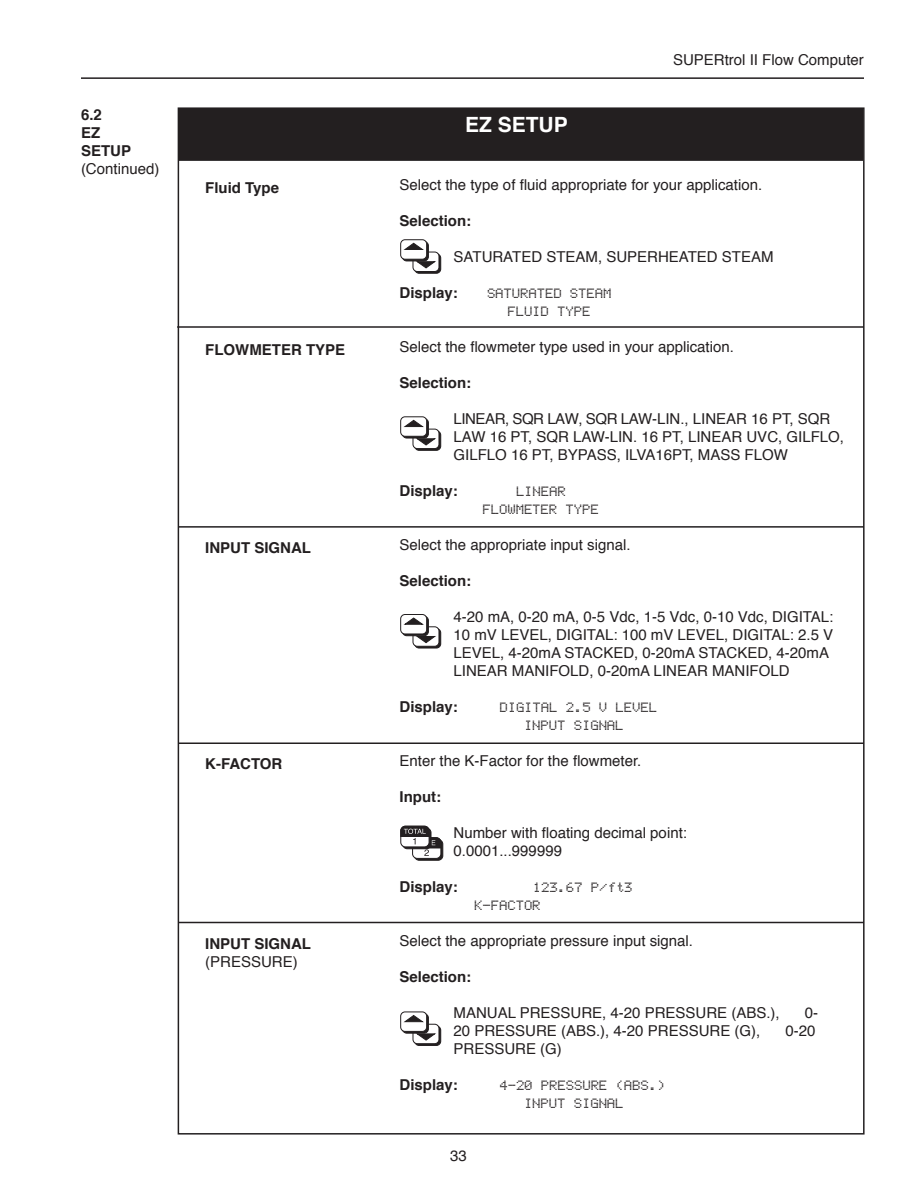
<style>
.page{position:relative;width:918px;height:1188px;background:#fff}
.page>*{position:absolute;margin:0;border:0;box-sizing:border-box;transform-origin:0 0}
.t1{font:700 21px "Helvetica";color:#fff}
.t2{font:15px/18px "Helvetica";color:#231f20}
.t3{font:700 15px "Helvetica";color:#231f20}
.t4{font:15px "Bubbledot ICG Fine Positive";color:#231f20}
</style>
<div class="page">
<div style="left:179px;top:109px;width:683px;height:51px;background:#231f20"></div>
<div style="left:178px;top:108px;width:685px;height:53px;border:2px solid #231f20"></div>
<hr style="left:81px;top:77px;width:783px;height:2px;background:#231f20">
<div style="left:415px;top:431px;width:26px;height:19px;background:#231f20;border-radius:4px"></div>
<div style="left:415px;top:431px;width:26px;height:19px;border:1px solid #231f20;border-radius:4px"></div>
<div style="left:413px;top:429px;width:26px;height:20px;background:#fff;border-radius:4px"></div>
<div style="left:413px;top:429px;width:26px;height:20px;border:1px solid #231f20;border-radius:4px"></div>
<svg style="left:416px;top:438px;width:19px;height:7px"></svg>
<div style="left:402px;top:419px;width:26px;height:19px;background:#231f20;border-radius:4px"></div>
<div style="left:402px;top:418px;width:27px;height:20px;border:1px solid #231f20;border-radius:4px"></div>
<div style="left:401px;top:417px;width:26px;height:19px;background:#fff;border-radius:4px"></div>
<div style="left:401px;top:417px;width:26px;height:19px;border:1px solid #231f20;border-radius:4px"></div>
<svg style="left:405px;top:420px;width:18px;height:7px"></svg>
<div style="left:415px;top:254px;width:26px;height:19px;background:#231f20;border-radius:4px"></div>
<div style="left:415px;top:254px;width:26px;height:19px;border:1px solid #231f20;border-radius:4px"></div>
<div style="left:413px;top:252px;width:26px;height:20px;background:#fff;border-radius:4px"></div>
<div style="left:413px;top:252px;width:26px;height:20px;border:1px solid #231f20;border-radius:4px"></div>
<svg style="left:416px;top:261px;width:19px;height:7px"></svg>
<div style="left:402px;top:241px;width:26px;height:20px;background:#231f20;border-radius:4px"></div>
<div style="left:402px;top:241px;width:27px;height:20px;border:1px solid #231f20;border-radius:4px"></div>
<div style="left:401px;top:240px;width:26px;height:19px;background:#fff;border-radius:4px"></div>
<div style="left:401px;top:240px;width:26px;height:19px;border:1px solid #231f20;border-radius:4px"></div>
<svg style="left:405px;top:243px;width:18px;height:7px"></svg>
<div style="left:415px;top:629px;width:26px;height:19px;background:#2c2829;border-radius:4px"></div>
<div style="left:415px;top:628px;width:26px;height:20px;border:1px solid #231f20;border-radius:4px"></div>
<div style="left:413px;top:627px;width:26px;height:19px;background:#fff;border-radius:4px"></div>
<div style="left:413px;top:627px;width:26px;height:19px;border:1px solid #231f20;border-radius:4px"></div>
<svg style="left:416px;top:636px;width:19px;height:7px"></svg>
<div style="left:402px;top:616px;width:26px;height:20px;background:#231f20;border-radius:4px"></div>
<div style="left:402px;top:616px;width:27px;height:20px;border:1px solid #231f20;border-radius:4px"></div>
<div style="left:401px;top:615px;width:26px;height:19px;background:#fff;border-radius:4px"></div>
<div style="left:401px;top:614px;width:26px;height:20px;border:1px solid #231f20;border-radius:4px"></div>
<svg style="left:405px;top:618px;width:18px;height:7px"></svg>
<hr style="left:177px;top:326px;width:687px;height:2px;background:#231f20">
<hr style="left:178px;top:526px;width:686px;height:2px;background:#231f20">
<hr style="left:178px;top:742px;width:686px;height:2px;background:#231f20">
<div style="left:414px;top:840px;width:29px;height:20px;background:#231f20;border-radius:5px"></div>
<div style="left:414px;top:839px;width:29px;height:21px;border:1px solid #231f20;border-radius:5px"></div>
<div style="left:413px;top:838px;width:28px;height:20px;background:#fff;border-radius:5px"></div>
<div style="left:412px;top:838px;width:29px;height:21px;border:1px solid #231f20;border-radius:5px"></div>
<svg style="left:400px;top:826px;width:41px;height:30px"></svg>
<div style="left:415px;top:1026px;width:26px;height:19px;background:#231f20;border-radius:4px"></div>
<div style="left:415px;top:1026px;width:26px;height:20px;border:1px solid #231f20;border-radius:4px"></div>
<svg style="left:413px;top:1024px;width:26px;height:20px"></svg>
<div style="left:413px;top:1024px;width:26px;height:20px;border:1px solid #231f20;border-radius:4px"></div>
<svg style="left:416px;top:1034px;width:19px;height:6px"></svg>
<div style="left:402px;top:1014px;width:26px;height:19px;background:#231f20;border-radius:4px"></div>
<div style="left:402px;top:1014px;width:27px;height:19px;border:1px solid #231f20;border-radius:4px"></div>
<div style="left:401px;top:1012px;width:26px;height:19px;background:#fff;border-radius:4px"></div>
<div style="left:401px;top:1012px;width:26px;height:20px;border:1px solid #231f20;border-radius:4px"></div>
<svg style="left:405px;top:1015px;width:18px;height:7px"></svg>
<hr style="left:178px;top:922px;width:686px;height:1px;background:#231f20">
<p class="t3" style="left:81px;top:102px;width:22px">6.2</p>
<p class="t3" style="left:81px;top:120px;width:21px">EZ</p>
<p class="t3" style="left:81px;top:138px;width:52px">SETUP</p>
<p class="t2" style="left:81px;top:160px;width:80px">(Continued)</p>
<p class="t3" style="left:205px;top:176px;width:75px">Fluid Type</p>
<p class="t3" style="left:205px;top:338px;width:142px">FLOWMETER TYPE</p>
<p class="t3" style="left:205px;top:536px;width:107px">INPUT SIGNAL</p>
<p class="t3" style="left:205px;top:752px;width:79px">K-FACTOR</p>
<p class="t3" style="left:205px;top:932px;width:107px">INPUT SIGNAL</p>
<p class="t2" style="left:205px;top:954px;width:94px">(PRESSURE)</p>
<p class="t1" style="left:465px;top:107px;width:104px">EZ SETUP</p>
<p class="t2" style="left:673px;top:51px;width:192px">SUPERtrol II Flow Computer</p>
<p class="t2" style="left:400px;top:176px;width:364px">Select the type of fluid appropriate for your application.</p>
<p class="t3" style="left:400px;top:208px;width:73px">Selection:</p>
<p class="t2" style="left:454px;top:248px;width:322px">SATURATED STEAM, SUPERHEATED STEAM</p>
<p class="t3" style="left:400px;top:280px;width:60px">Display:</p>
<p class="t4" style="left:487px;top:286px;width:126px">SATURATED STEAM</p>
<p class="t4" style="left:507px;top:304px;width:84px">FLUID TYPE</p>
<p class="t2" style="left:400px;top:338px;width:336px">Select the flowmeter type used in your application.</p>
<p class="t3" style="left:400px;top:370px;width:73px">Selection:</p>
<p class="t2" style="left:454px;top:410px;width:392px">LINEAR, SQR LAW, SQR LAW-LIN., LINEAR 16 PT, SQR<br>LAW 16 PT, SQR LAW-LIN. 16 PT, LINEAR UVC, GILFLO,<br>GILFLO 16 PT, BYPASS, ILVA16PT, MASS FLOW</p>
<p class="t3" style="left:400px;top:478px;width:60px">Display:</p>
<p class="t4" style="left:516px;top:484px;width:51px">LINEAR</p>
<p class="t4" style="left:483px;top:502px;width:118px">FLOWMETER TYPE</p>
<p class="t2" style="left:400px;top:536px;width:232px">Select the appropriate input signal.</p>
<p class="t3" style="left:400px;top:568px;width:73px">Selection:</p>
<p class="t2" style="left:454px;top:608px;width:381px">4-20 mA, 0-20 mA, 0-5 Vdc, 1-5 Vdc, 0-10 Vdc, DIGITAL:<br>10 mV LEVEL, DIGITAL: 100 mV LEVEL, DIGITAL: 2.5 V LEVEL, 4-20mA STACKED, 0-20mA STACKED, 4-20mA LINEAR MANIFOLD, 0-20mA LINEAR MANIFOLD</p>
<p class="t3" style="left:400px;top:694px;width:60px">Display:</p>
<p class="t4" style="left:499px;top:700px;width:159px">DIGITAL 2.5 V LEVEL</p>
<p class="t4" style="left:524px;top:718px;width:101px">INPUT SIGNAL</p>
<p class="t2" style="left:400px;top:752px;width:243px">Enter the K-Factor for the flowmeter.</p>
<p class="t3" style="left:400px;top:784px;width:43px">Input:</p>
<p class="t2" style="left:454px;top:824px;width:235px">Number with floating decimal point:</p>
<p class="t2" style="left:454px;top:842px;width:110px">0.0001...999999</p>
<p class="t3" style="left:400px;top:874px;width:60px">Display:</p>
<p class="t4" style="left:533px;top:880px;width:101px">123.67 P/ft3</p>
<p class="t4" style="left:474px;top:898px;width:68px">K-FACTOR</p>
<p class="t2" style="left:400px;top:932px;width:295px">Select the appropriate pressure input signal.</p>
<p class="t3" style="left:400px;top:964px;width:73px">Selection:</p>
<p class="t2" style="left:454px;top:1004px;width:328px">MANUAL PRESSURE, 4-20 PRESSURE (ABS.),</p>
<p class="t2" style="left:805px;top:1004px;width:15px">0-</p>
<p class="t2" style="left:454px;top:1022px;width:308px">20 PRESSURE (ABS.), 4-20 PRESSURE (G),</p>
<p class="t2" style="left:785px;top:1022px;width:32px">0-20</p>
<p class="t2" style="left:454px;top:1040px;width:110px">PRESSURE (G)</p>
<p class="t3" style="left:400px;top:1072px;width:60px">Display:</p>
<p class="t4" style="left:499px;top:1078px;width:167px">4-20 PRESSURE (ABS.)</p>
<p class="t4" style="left:524px;top:1096px;width:101px">INPUT SIGNAL</p>
<p class="t2" style="left:450px;top:1147px;width:18px">33</p>
</div>
